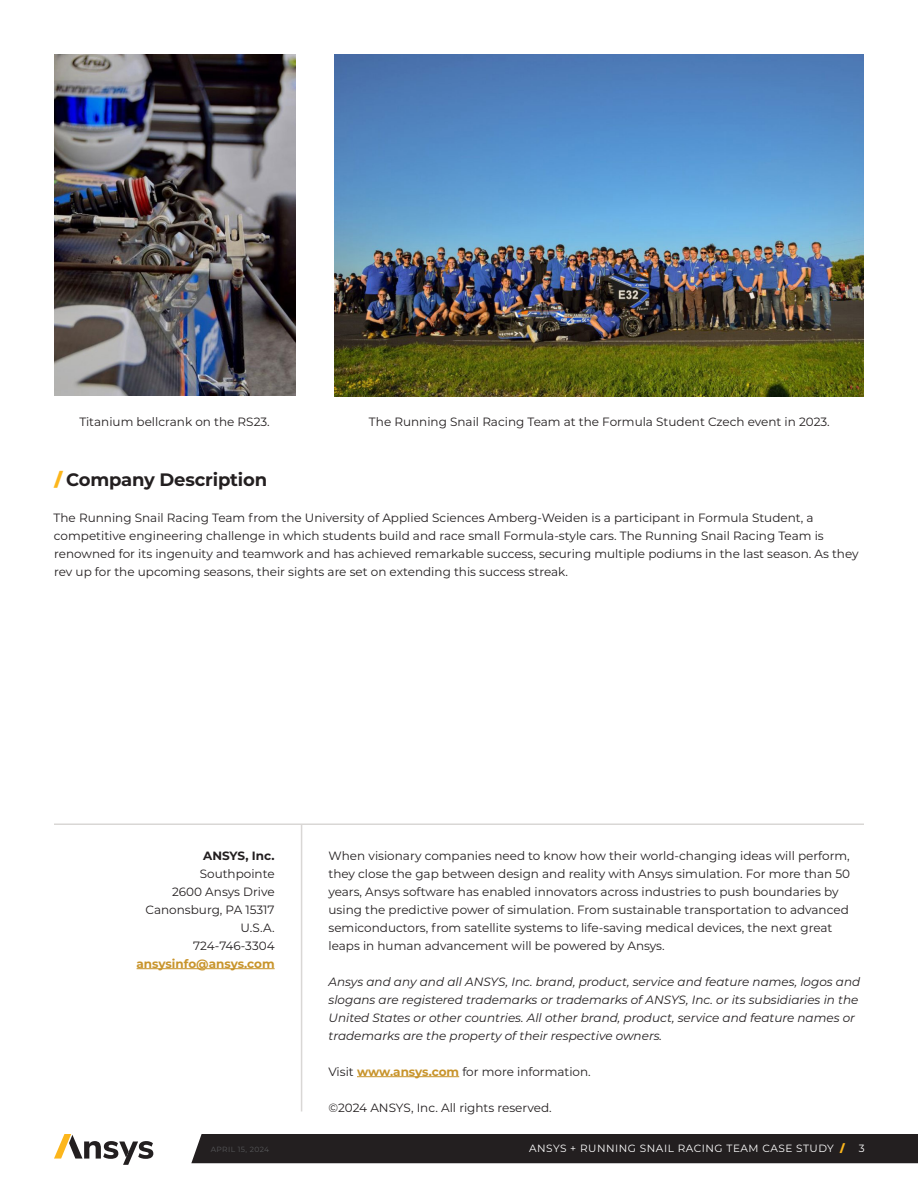
<style>
.page{position:relative;width:918px;height:1188px;background:#fff}
.page>*{position:absolute;margin:0;border:0;box-sizing:border-box;transform-origin:0 0}
.t1{font:700 18px "Montserrat";letter-spacing:-.01em;color:#231f20}
.t2{font:12px/18px "Montserrat";color:#231f20}
.t3{font:italic 12px/18px "Montserrat";color:#231f20}
.t4{font:700 12px "Montserrat";color:#c8942b}
.t5{font:700 12px "Montserrat";color:#231f20}
.t6{font:10.5px "Montserrat";letter-spacing:.05em;color:#fff}
.t7{font:7.5px "Montserrat";letter-spacing:.05em;color:#57585a}
.s1{font-weight:900;color:#fcb61c}
.s2{font-weight:700;color:#c8942b}
</style>
<div class="page">
<div style="left:191px;top:1134px;width:727px;height:29px;background:#231f20"></div>
<svg style="left:54px;top:1134px;width:99px;height:31px"></svg>
<hr style="left:137px;top:968px;width:138px;height:1px;background:#c8942b">
<hr style="left:357px;top:1076px;width:102px;height:1px;background:#c8942b">
<hr style="left:54px;top:824px;width:810px;height:1px;background:#d9d7d5">
<hr style="left:301px;top:825px;width:1px;height:287px;background:#d9d7d5">
<img style="left:54px;top:54px;width:241px;height:342px">
<img style="left:335px;top:54px;width:529px;height:342px">
<p class="t2" style="left:79px;top:412px;width:192px">Titanium bellcrank on the RS23.</p>
<p class="t2" style="left:369px;top:412px;width:462px">The Running Snail Racing Team at the Formula Student Czech event in 2023.</p>
<h1 class="t1" style="left:54px;top:467px;width:214px"><span class="s1">/</span> Company Description</h1>
<p class="t2" style="left:54px;top:508px;width:807px">The Running Snail Racing Team from the University of Applied Sciences Amberg-Weiden is a participant in Formula Student, a competitive engineering challenge in which students build and race small Formula-style cars. The Running Snail Racing Team is renowned for its ingenuity and teamwork and has achieved remarkable success, securing multiple podiums in the last season. As they rev up for the upcoming seasons, their sights are set on extending this success streak.</p>
<p class="t5" style="left:203px;top:847px;width:73px">ANSYS, Inc.</p>
<p class="t2" style="left:146px;top:864px;width:131px;text-align:right">Southpointe<br>2600 Ansys Drive<br>Canonsburg, PA 15317<br>U.S.A.<br>724-746-3304</p>
<p class="t4" style="left:137px;top:955px;width:140px">ansysinfo@ansys.com</p>
<p class="t2" style="left:328px;top:846px;width:523px">When visionary companies need to know how their world-changing ideas will perform, they close the gap between design and reality with Ansys simulation. For more than 50 years, Ansys software has enabled innovators across industries to push boundaries by using the predictive power of simulation. From sustainable transportation to advanced semiconductors, from satellite systems to life-saving medical devices, the next great leaps in human advancement will be powered by Ansys.</p>
<p class="t3" style="left:328px;top:972px;width:533px">Ansys and any and all ANSYS, Inc. brand, product, service and feature names, logos and slogans are registered trademarks or trademarks of ANSYS, Inc. or its subsidiaries in the United States or other countries. All other brand, product, service and feature names or trademarks are the property of their respective owners.</p>
<p class="t2" style="left:328px;top:1062px;width:264px">Visit <span class="s2">www.ansys.com</span> for more information.</p>
<p class="t2" style="left:328px;top:1098px;width:225px">©2024 ANSYS, I nc. All rights reserved.</p>
<p class="t7" style="left:211px;top:1144px;width:60px">Apr il 15, 2024</p>
<p class="t6" style="left:529px;top:1141px;width:317px">ANSYS + RUNNI NG SNAIL RACI NG TEAM CASE STUDY <span class="s1">/</span></p>
<p class="t6" style="left:859px;top:1141px;width:7px">3</p>
</div>
